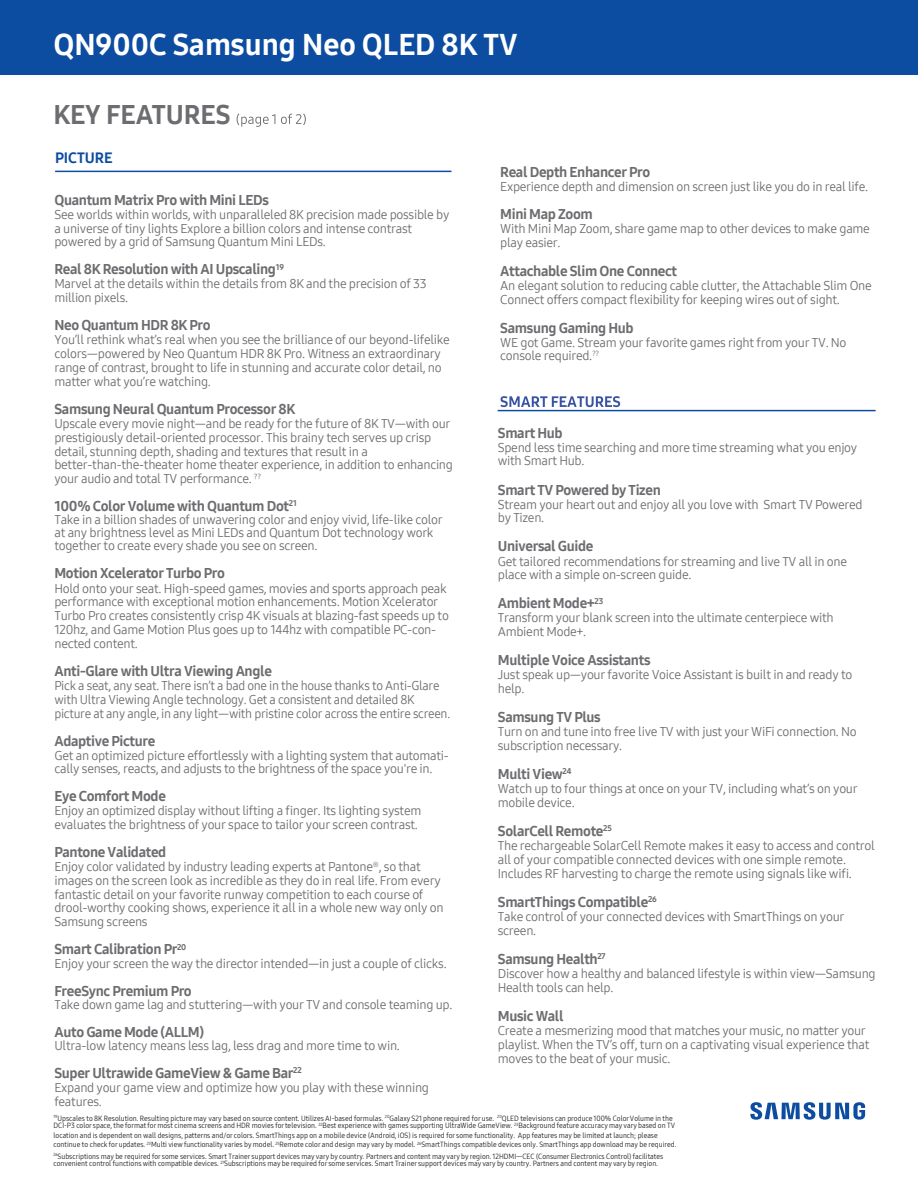
<style>
.page{position:relative;width:918px;height:1188px;background:#fff}
.page>*{position:absolute;margin:0;border:0;box-sizing:border-box;transform-origin:0 0}
.t1{font:30px "Samsung One 800";color:#fff}
.t2{font:27px "Samsung One 800";color:#6c6d70}
.t3{font:15px "Samsung One 800";color:#0d4da1}
.t4{font:14.25px "Samsung One 800";letter-spacing:-.025em;color:#6c6d70}
.t5{font:12.75px/13.8px "Samsung One 400";letter-spacing:-.025em;color:#6c6d70}
.t6{font:7.5px/7.5px "Samsung One 400 C";color:#231f20}
</style>
<div class="page">
<div style="left:0;top:0;width:918px;height:75px;background:#0d4da1"></div>
<svg style="left:750px;top:1102px;width:115px;height:18px"></svg>
<hr style="left:55px;top:171px;width:396px;height:1px;background:#0d4da1">
<hr style="left:498px;top:410px;width:378px;height:1px;background:#0d4da1">
<svg style="left:237px;top:114px;width:69px;height:13px"></svg>
<svg style="left:500px;top:396px;width:120px;height:11px"></svg>
<h1 class="t1" style="left:53px;top:24px;width:466px">QN900C Samsung Neo QLED 8K TV</h1>
<h2 class="t2" style="left:53px;top:96px;width:179px">KEY FEATURES</h2>
<p class="t3" style="left:55px;top:148px;width:59px">PICTURE</p>
<p class="t4" style="left:54px;top:190px;width:216px">Quantum Matrix Pro with Mini LEDs</p>
<p class="t5" style="left:54px;top:208px;width:397px">See worlds within worlds, with unparalleled 8K precision made possible by a universe of tiny lights Explore a billion colors and intense contrast powered by a grid of Samsung Quantum Mini LEDs.</p>
<p class="t4" style="left:54px;top:260px;width:231px">Real 8K Resolution with AI Upscaling<sup>19</sup></p>
<p class="t5" style="left:54px;top:277px;width:374px">Marvel at the details within the details from 8K and the precision of 33 million pixels.</p>
<p class="t4" style="left:54px;top:315px;width:158px">Neo Quantum HDR 8K Pro</p>
<p class="t5" style="left:54px;top:333px;width:397px">You’ll rethink what’s real when you see the brilliance of our beyond-lifelike colors—powered by Neo Quantum HDR 8K Pro. Witness an extraordinary range of contrast, brought to life in stunning and accurate color detail, no matter what you’re watching.</p>
<p class="t4" style="left:54px;top:399px;width:242px">Samsung Neural Quantum Processor 8K</p>
<p class="t5" style="left:54px;top:416px;width:400px">Upscale every movie night—and be ready for the future of 8K TV—with our prestigiously detail-oriented processor. This brainy tech serves up crisp detail, stunning depth, shading and textures that result in a better-than-the-theater home theater experience, in addition to enhancing your audio and total TV performance. <sup>??</sup></p>
<p class="t4" style="left:54px;top:497px;width:244px">100% Color Volume with Quantum Dot<sup>21</sup></p>
<p class="t5" style="left:54px;top:513px;width:390px;line-height:12.9px">Take in a billion shades of unwavering color and enjoy vivid, life-like color at any brightness level as Mini LEDs and Quantum Dot technology work together to create every shade you see on screen.</p>
<p class="t4" style="left:54px;top:564px;width:172px">Motion Xcelerator Turbo Pro</p>
<p class="t5" style="left:54px;top:581px;width:396px">Hold onto your seat. High-speed games, movies and sports approach peak performance with exceptional motion enhancements. Motion Xcelerator Turbo Pro creates consistently crisp 4K visuals at blazing-fast speeds up to 120hz, and Game Motion Plus goes up to 144hz with compatible PC-con&shy;nected content.</p>
<p class="t4" style="left:54px;top:661px;width:219px">Anti-Glare with Ultra Viewing Angle</p>
<p class="t5" style="left:54px;top:679px;width:397px">Pick a seat, any seat. There isn’t a bad one in the house thanks to Anti-Glare with Ultra Viewing Angle technology. Get a consistent and detailed 8K picture at any angle, in any light—with pristine color across the entire screen.</p>
<p class="t4" style="left:54px;top:731px;width:102px">Adaptive Picture</p>
<p class="t5" style="left:54px;top:748px;width:396px">Get an optimized picture effortlessly with a lighting system that automati&shy;cally senses, reacts, and adjusts to the brightness of the space you're in.</p>
<p class="t4" style="left:54px;top:787px;width:113px">Eye Comfort Mode</p>
<p class="t5" style="left:54px;top:804px;width:368px">Enjoy an optimized display without lifting a finger. Its lighting system evaluates the brightness of your space to tailor your screen contrast.</p>
<p class="t4" style="left:54px;top:842px;width:113px">Pantone Validated</p>
<p class="t5" style="left:54px;top:859px;width:391px">Enjoy color validated by industry leading experts at Pantone<sup>®</sup>, so that images on the screen look as incredible as they do in real life. From every fantastic detail on your favorite runway competition to each course of drool-worthy cooking shows, experience it all in a whole new way only on Samsung screens</p>
<p class="t4" style="left:54px;top:940px;width:133px">Smart Calibration Pr<sup>20</sup></p>
<p class="t5" style="left:54px;top:956px;width:394px">Enjoy your screen the way the director intended—in just a couple of clicks.</p>
<p class="t4" style="left:54px;top:981px;width:139px">FreeSync Premium Pro</p>
<p class="t5" style="left:54px;top:997px;width:400px">Take down game lag and stuttering—with your TV and console teaming up.</p>
<p class="t4" style="left:54px;top:1022px;width:151px">Auto Game Mode (ALLM)</p>
<p class="t5" style="left:54px;top:1039px;width:347px">Ultra-low latency means less lag, less drag and more time to win.</p>
<p class="t4" style="left:54px;top:1064px;width:249px">Super Ultrawide GameView &amp; Game Bar<sup>22</sup></p>
<p class="t5" style="left:54px;top:1081px;width:376px">Expand your game view and optimize how you play with these winning features.</p>
<p class="t4" style="left:500px;top:162px;width:152px">Real Depth Enhancer Pro</p>
<p class="t5" style="left:500px;top:179px;width:369px">Experience depth and dimension on screen just like you do in real life.</p>
<p class="t4" style="left:500px;top:204px;width:94px">Mini Map Zoom</p>
<p class="t5" style="left:500px;top:222px;width:371px">With Mini Map Zoom, share game map to other devices to make game play easier.</p>
<p class="t4" style="left:500px;top:261px;width:178px">Attachable Slim One Connect</p>
<p class="t5" style="left:500px;top:278px;width:373px">An elegant solution to reducing cable clutter, the Attachable Slim One<br>Connect offers compact flexibility for keeping wires out of sight.</p>
<p class="t4" style="left:500px;top:318px;width:135px">Samsung Gaming Hub</p>
<p class="t5" style="left:500px;top:335px;width:348px">WE got Game. Stream your favorite games right from your TV. No console required.<sup>??</sup></p>
<p class="t4" style="left:498px;top:423px;width:66px">Smart Hub</p>
<p class="t5" style="left:498px;top:440px;width:361px">Spend less time searching and more time streaming what you enjoy with Smart Hub.</p>
<p class="t4" style="left:498px;top:480px;width:165px">Smart TV Powered by Tizen</p>
<p class="t5" style="left:498px;top:497px;width:366px">Stream your heart out and enjoy all you love with Smart TV Powered by Tizen.</p>
<p class="t4" style="left:498px;top:537px;width:97px">Universal Guide</p>
<p class="t5" style="left:498px;top:554px;width:351px">Get tailored recommendations for streaming and live TV all in one place with a simple on-screen guide.</p>
<p class="t4" style="left:498px;top:594px;width:107px">Ambient Mode+<sup>23</sup></p>
<p class="t5" style="left:498px;top:611px;width:338px">Transform your blank screen into the ultimate centerpiece with<br>Ambient Mode+.</p>
<p class="t4" style="left:498px;top:651px;width:154px">Multiple Voice Assistants</p>
<p class="t5" style="left:498px;top:668px;width:356px">Just speak up—your favorite Voice Assistant is built in and ready to help.</p>
<p class="t4" style="left:498px;top:708px;width:104px">Samsung TV Plus</p>
<p class="t5" style="left:498px;top:725px;width:360px">Turn on and tune into free live TV with just your WiFi connection. No subscription necessary.</p>
<p class="t4" style="left:498px;top:764px;width:75px">Multi View<sup>24</sup></p>
<p class="t5" style="left:498px;top:782px;width:361px">Watch up to four things at once on your TV, including what’s on your mobile device.</p>
<p class="t4" style="left:498px;top:821px;width:116px">SolarCell Remote<sup>25</sup></p>
<p class="t5" style="left:498px;top:839px;width:379px">The rechargeable SolarCell Remote makes it easy to access and control all of your compatible connected devices with one simple remote.<br>Includes RF harvesting to charge the remote using signals like wifi.</p>
<p class="t4" style="left:498px;top:892px;width:161px">SmartThings Compatible<sup>26</sup></p>
<p class="t5" style="left:498px;top:909px;width:348px">Take control of your connected devices with SmartThings on your screen.</p>
<p class="t4" style="left:498px;top:949px;width:109px">Samsung Health<sup>27</sup></p>
<p class="t5" style="left:498px;top:966px;width:379px">Discover how a healthy and balanced lifestyle is within view—Samsung<br>Health tools can help.</p>
<p class="t4" style="left:498px;top:1006px;width:67px">Music Wall</p>
<p class="t5" style="left:498px;top:1023px;width:373px">Create a mesmerizing mood that matches your music, no matter your playlist. When the TV’s off, turn on a captivating visual experience that moves to the beat of your music.</p>
<p class="t6" style="left:54px;top:1114px;width:623px"><sup>19</sup>Upscales to 8K Resolution. Resulting picture may vary based on source content. Utilizes AI-based formulas. <sup>20</sup>Galaxy S21 phone required for use. <sup>20</sup>QLED televisions can produce 100% Color Volume in the<br>DCI-P3 color space, the format for most cinema screens and HDR movies for television. <sup>22</sup>Best experience with games supporting UltraWide GameView. <sup>23</sup>Background feature accuracy may vary based on TV</p>
<p class="t6" style="left:54px;top:1130px;width:624px;line-height:9.4px">location and is dependent on wall designs, patterns and/or colors. SmartThings app on a mobile device (Android, iOS) is required for some functionality. App features may be limited at launch; please continue to check for updates. <sup>23</sup>Multi view functionality varies by model. <sup>25</sup>Remote color and design may vary by model. <sup>26</sup>SmartThings compatible devices only. SmartThings app download may be required.</p>
<p class="t6" style="left:54px;top:1152px;width:611px"><sup>26</sup>Subscriptions may be required for some services. Smart Trainer support devices may vary by country. Partners and content may vary by region. 12HDMI—CEC (Consumer Electronics Control) facilitates convenient control functions with compatible devices. <sup>27</sup>Subscriptions may be required for some services. Smart Trainer support devices may vary by country. Partners and content may vary by region.</p>
</div>
